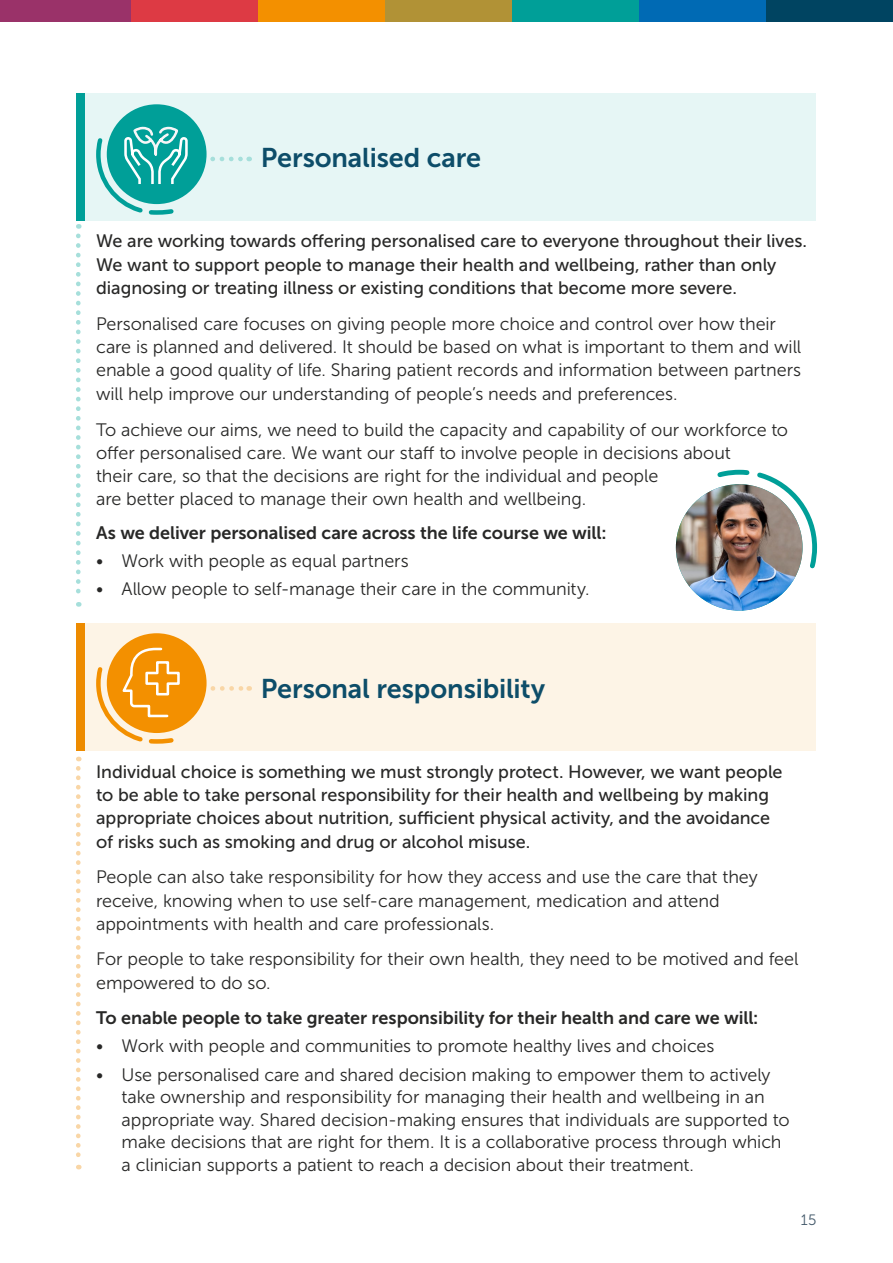
<style>
.page{position:relative;width:893px;height:1263px;background:#fff}
.page>*{position:absolute;margin:0;border:0;box-sizing:border-box;transform-origin:0 0}
.t1{font:700 81px "Frutiger LT Std";color:#000}
.body_copy_300{font:27px "Museo Sans 700";letter-spacing:-.005em;color:#0d4d69}
.body_copy_300-2{font:18px/23.2px "Museo Sans 300";letter-spacing:-.005em;color:#282827}
.body_copy_300-3{font:18px/23.4px "Museo Sans 500";letter-spacing:-.005em;color:#282827}
.body_copy_300-4{font:18px "Museo Sans 700";letter-spacing:-.005em;color:#282827}
.t2{font:15px "Museo Sans 300";color:#475c6d}
</style>
<div class="page">
<div style="left:763px;top:0;width:130px;height:22px;background:#004461"></div>
<div style="left:636px;top:0;width:130px;height:22px;background:#006ab4"></div>
<div style="left:509px;top:0;width:130px;height:22px;background:#009f98"></div>
<div style="left:381px;top:0;width:131px;height:22px;background:#b19236"></div>
<div style="left:254px;top:0;width:130px;height:22px;background:#f39000"></div>
<div style="left:127px;top:0;width:130px;height:22px;background:#dd3a44"></div>
<div style="left:0;top:0;width:130px;height:22px;background:#9a3269"></div>
<div style="left:76px;top:94px;width:740px;height:127px;background:#e6f6f5"></div>
<svg style="left:96px;top:104px;width:154px;height:111px"></svg>
<div style="left:76px;top:623px;width:740px;height:127px;background:#fdf4e6"></div>
<svg style="left:76px;top:236px;width:5px;height:371px"></svg>
<svg style="left:76px;top:768px;width:5px;height:401px"></svg>
<div style="left:76px;top:94px;width:8px;height:127px;background:#009f98"></div>
<div style="left:76px;top:623px;width:8px;height:127px;background:#ed8b00"></div>
<div style="left:107px;top:633px;width:100px;height:100px;background:#f39000;border-radius:50%"></div>
<svg style="left:96px;top:646px;width:154px;height:98px"></svg>
<svg style="left:715px;top:469px;width:103px;height:100px"></svg>
<img style="left:676px;top:484px;width:127px;height:127px;border-radius:63px">
<h1 class="t1" style="left:51px;top:1165px;width:1270px;rotate:-58deg">SAMPLE - NOT FOR DISTRIBUTION</h1>
<p class="body_copy_300" style="left:261px;top:143px;width:222px">Personalised care</p>
<p class="body_copy_300-3" style="left:96px;top:230px;width:712px">We are working towards offering personalised care to everyone throughout their lives.<br>We want to support people to manage their health and wellbeing, rather than only diagnosing or treating illness or existing conditions that become more severe.</p>
<p class="body_copy_300-2" style="left:96px;top:312px;width:707px">Personalised care focuses on giving people more choice and control over how their care is planned and delivered. It should be based on what is important to them and will enable a good quality of life. Sharing patient records and information between partners will help improve our understanding of people’s needs and preferences.</p>
<p class="body_copy_300-2" style="left:96px;top:418px;width:693px">To achieve our aims, we need to build the capacity and capability of our workforce to offer personalised care. We want our staff to involve people in decisions about<br>their care, so that the decisions are right for the individual and people<br>are better placed to manage their own health and wellbeing.</p>
<p class="body_copy_300-4" style="left:96px;top:523px;width:512px">As we deliver personalised care across the life course we will:</p>
<p class="body_copy_300-2" style="left:96px;top:549px;width:314px">• Work with people as equal partners</p>
<p class="body_copy_300-2" style="left:96px;top:577px;width:495px">• Allow people to self-manage their care in the community.</p>
<p class="body_copy_300" style="left:261px;top:674px;width:286px">Personal responsibility</p>
<p class="body_copy_300-3" style="left:96px;top:760px;width:688px">Individual choice is something we must strongly protect. However, we want people to be able to take personal responsibility for their health and wellbeing by making appropriate choices about nutrition, sufficient physical activity, and the avoidance of risks such as smoking and drug or alcohol misuse.</p>
<p class="body_copy_300-2" style="left:96px;top:865px;width:663px">People can also take responsibility for how they access and use the care that they receive, knowing when to use self-care management, medication and attend appointments with health and care professionals.</p>
<p class="body_copy_300-2" style="left:96px;top:947px;width:704px">For people to take responsibility for their own health, they need to be motived and feel empowered to do so.</p>
<p class="body_copy_300-4" style="left:96px;top:1007px;width:664px">To enable people to take greater responsibility for their health and care we will:</p>
<p class="body_copy_300-2" style="left:96px;top:1034px;width:620px">• Work with people and communities to promote healthy lives and choices</p>
<p class="body_copy_300-2" style="left:122px;top:1063px;width:669px;line-height:22.5px;text-indent:-26px">• Use personalised care and shared decision making to empower them to actively take ownership and responsibility for managing their health and wellbeing in an appropriate way. Shared decision-making ensures that individuals are supported to make decisions that are right for them. It is a collaborative process through which a clinician supports a patient to reach a decision about their treatment.</p>
<p class="t2" style="left:801px;top:1212px;width:17px">15</p>
</div>
